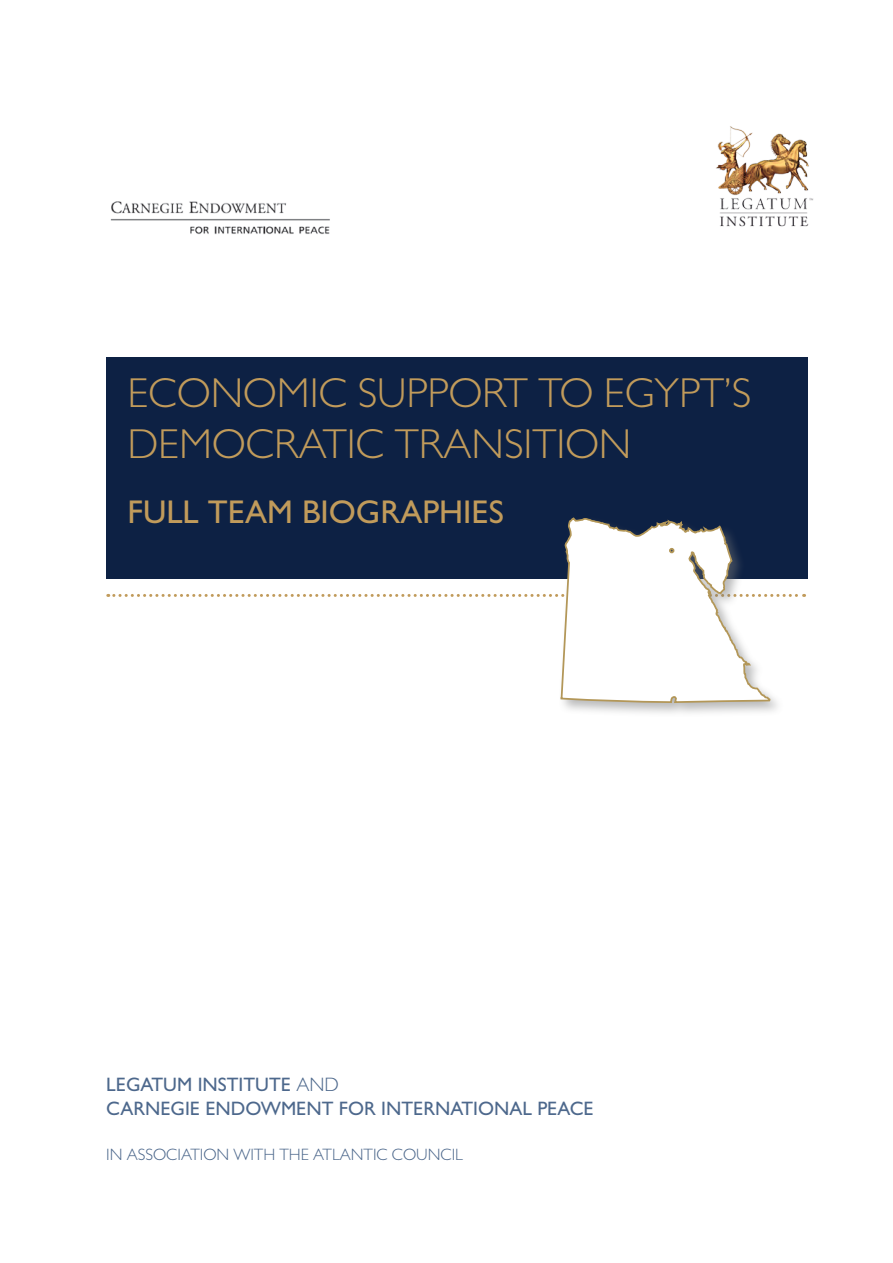
<style>
.page{position:relative;width:893px;height:1263px;background:#fff}
.page>*{position:absolute;margin:0;border:0;box-sizing:border-box;transform-origin:0 0}
.Header_CAPS{font:300 42px/50.4px "Gill Sans MT Std";color:#c19b5b}
.Header_CAPS-2{font:500 33px "Gill Sans MT Std";color:#c19b5b}
.Header_CAPS-3{font:500 19.5px/23.4px "Gill Sans MT Std";color:#4d688c}
.Header_CAPS-4{font:300 16.5px "Gill Sans MT Std";color:#4d688c}
.s1{font-weight:300}
</style>
<div class="page">
<div style="left:106px;top:357px;width:702px;height:222px;background:#0d2144"></div>
<img style="left:716px;top:126px;width:98px;height:101px">
<img style="left:110px;top:201px;width:220px;height:34px">
<div style="left:558px;top:515px;width:227px;height:203px;background:#747576;opacity:.5"></div>
<svg style="left:108px;top:516px;width:697px;height:188px"></svg>
<p class="Header_CAPS" style="left:128px;top:367px;width:625px">ECONOMIC SUPPORT TO EGYPT’S<br>DEMOCRATIC TRANSITION</p>
<p class="Header_CAPS-2" style="left:128px;top:492px;width:378px">FULL TEAM BIOGRAPHIES</p>
<p class="Header_CAPS-3" style="left:106px;top:1073px;width:489px">LEGATUM INSTITUTE <span class="s1">AND<br></span>CARNEGIE ENDOWMENT FOR INTERNATIONAL PEACE</p>
<p class="Header_CAPS-4" style="left:106px;top:1144px;width:358px">IN ASSOCIATION WITH THE ATLANTIC COUNCIL</p>
</div>
